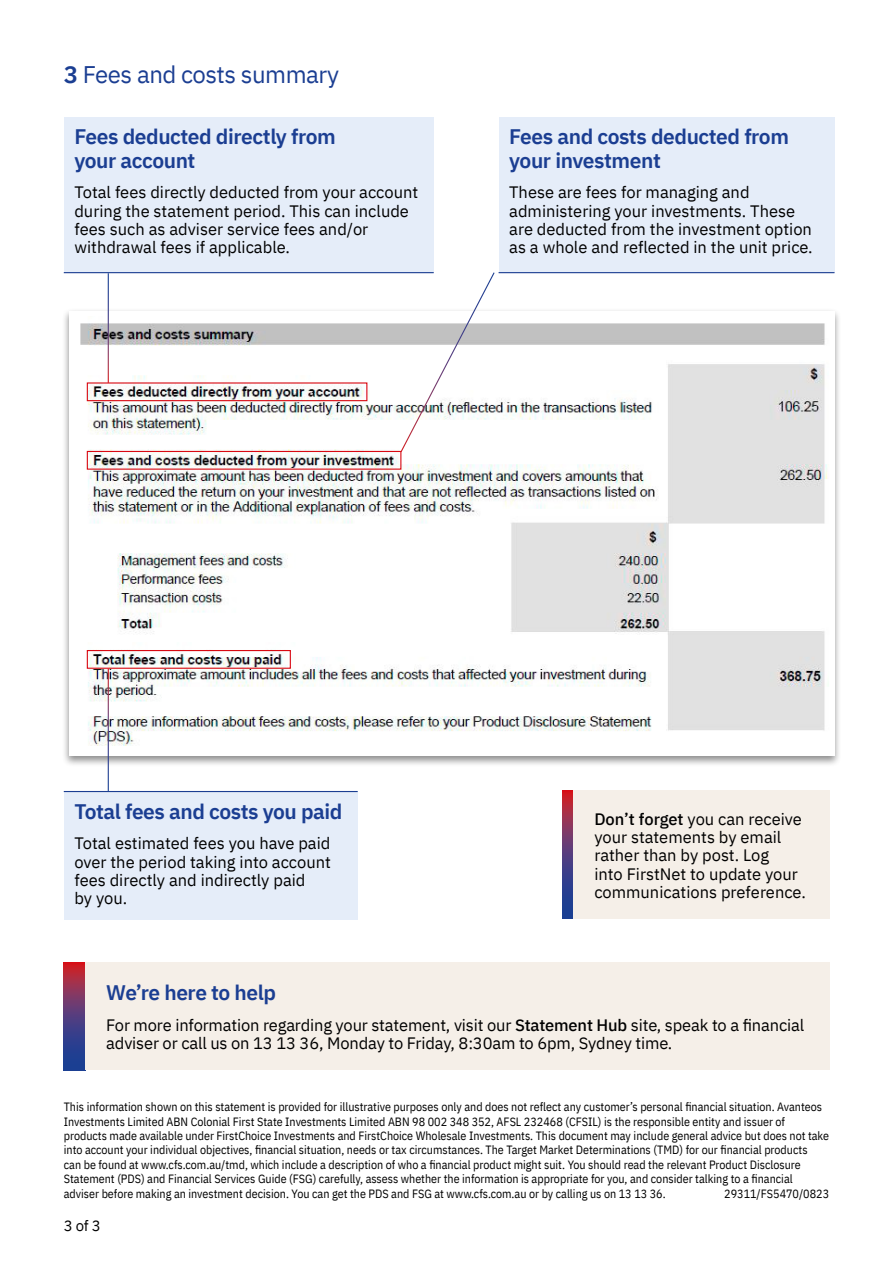
<style>
.page{position:relative;width:893px;height:1263px;background:#fff}
.page>*{position:absolute;margin:0;border:0;box-sizing:border-box;transform-origin:0 0}
.t1{font:24px "IBM Plex Sans";letter-spacing:-.02em;color:#1b3e92}
.t2{font:600 21px/23.1px "IBM Plex Sans";letter-spacing:-.02em;color:#1b3e92}
.t3{font:16.5px/18.1px "IBM Plex Sans";color:#000}
.t4{font:15px "IBM Plex Sans";color:#000}
.t5{font:12px/14.4px "IBM Plex Sans Cond";color:#000}
.s1{font-weight:600}
.s2{font-weight:500}
</style>
<div class="page">
<div style="left:62px;top:308px;width:779px;height:459px;background:#000;opacity:.45"></div>
<div style="left:69px;top:311px;width:765px;height:444px;background:#fff"></div>
<img style="left:80px;top:316px;width:749px;height:439px">
<div style="left:87px;top:382px;width:280px;height:19px;border:1px solid #d90912"></div>
<div style="left:87px;top:451px;width:314px;height:19px;border:1px solid #d90912"></div>
<div style="left:87px;top:650px;width:204px;height:19px;border:1px solid #d90912"></div>
<svg style="left:562px;top:791px;width:11px;height:128px"></svg>
<div style="left:573px;top:791px;width:256px;height:128px;background:#f5efe8"></div>
<hr style="left:108px;top:669px;width:1px;height:122px;background:#fff">
<hr style="left:108px;top:273px;width:1px;height:110px;background:#fff">
<svg style="left:400px;top:272px;width:96px;height:181px"></svg>
<svg style="left:64px;top:962px;width:21px;height:108px;background:#623770"></svg>
<div style="left:85px;top:962px;width:744px;height:108px;background:#f5efe8"></div>
<div style="left:64px;top:117px;width:370px;height:156px;background:#e5edf9"></div>
<hr style="left:64px;top:272px;width:370px;height:1px;background:#1b3e92">
<div style="left:499px;top:117px;width:335px;height:156px;background:#e5edf9"></div>
<hr style="left:499px;top:272px;width:335px;height:1px;background:#1b3e92">
<div style="left:64px;top:791px;width:294px;height:128px;background:#e5edf9"></div>
<hr style="left:64px;top:791px;width:294px;height:1px;background:#1b3e92">
<h1 class="t1" style="left:64px;top:56px;width:277px"><span class="s1">3</span> Fees and costs summary</h1>
<h2 class="t2" style="left:74px;top:124px;width:263px">Fees deducted directly from your account</h2>
<h3 class="t3" style="left:74px;top:182px;width:345px">Total fees directly deducted from your account during the statement period. This can include fees such as adviser service fees and/or withdrawal fees if applicable.</h3>
<h2 class="t2" style="left:509px;top:124px;width:281px">Fees and costs deducted from your investment</h2>
<h3 class="t3" style="left:509px;top:182px;width:305px">These are fees for managing and administering your investments. These are deducted from the investment option as a whole and reflected in the unit price.</h3>
<h2 class="t2" style="left:74px;top:798px;width:270px">Total fees and costs you paid</h2>
<h3 class="t3" style="left:74px;top:833px;width:258px">Total estimated fees you have paid over the period taking into account fees directly and indirectly paid<br>by you.</h3>
<h3 class="t3" style="left:594px;top:809px;width:213px"><span class="s2">Don’t forget</span> you can receive your statements by email rather than by post. Log<br>into FirstNet to update your communications preference.</h3>
<h2 class="t2" style="left:106px;top:979px;width:171px">We’re here to help</h2>
<h3 class="t3" style="left:106px;top:1014px;width:699px">For more information regarding your statement, visit our <span class="s2">Statement Hub</span> site, speak to a financial adviser or call us on 13 13 36, Monday to Friday, 8:30am to 6pm, Sydney time.</h3>
<p class="t5" style="left:64px;top:1099px;width:767px">This information shown on this statement is provided for illustrative purposes only and does not reflect any customer’s personal financial situation. Avanteos Investments Limited ABN Colonial First State Investments Limited ABN 98 002 348 352, AFSL 232468 (CFSIL) is the responsible entity and issuer of products made available under FirstChoice Investments and FirstChoice Wholesale Investments. This document may include general advice but does not take into account your individual objectives, financial situation, needs or tax circumstances. The Target Market Determinations (TMD) for our financial products<br>can be found at www.cfs.com.au/tmd, which include a description of who a financial product might suit. You should read the relevant Product Disclosure Statement (PDS) and Financial Services Guide (FSG) carefully, assess whether the information is appropriate for you, and consider talking to a financial adviser before making an investment decision. You can get the PDS and FSG at www.cfs.com.au or by calling us on 13 13 36.</p>
<p class="t5" style="left:724px;top:1185px;width:106px">29311/FS5470/0823</p>
<p class="t4" style="left:64px;top:1214px;width:39px">3 of 3</p>
</div>
